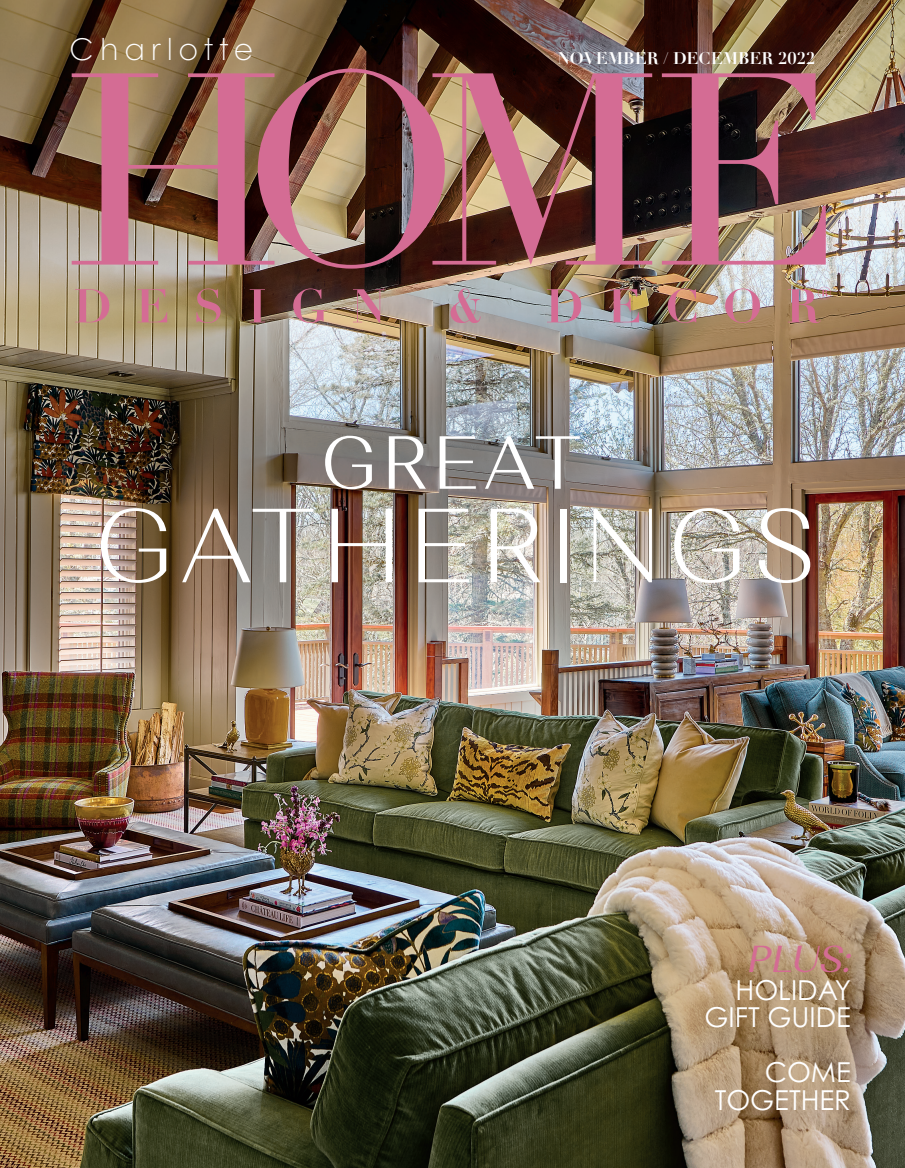
<style>
.page{position:relative;width:905px;height:1168px;background:#fff}
.page>*{position:absolute;margin:0;border:0;box-sizing:border-box;transform-origin:0 0}
.t1{font:200 105px "Alethia Pro";letter-spacing:.05em;color:#fff;scale:.96 1}
.t2{font:300 75px "Alethia Pro";letter-spacing:.05em;color:#fff;scale:.96 1}
.t3{font:italic 37.5px "Alethia Pro";color:#d46c94}
.t4{font:300 30px "Century Gothic";letter-spacing:.2em;color:#fff}
.t5{font:27.45px/27.5px "Century Gothic Pro";color:#fff;text-align:right}
.t6{font:700 16.5px "Didot";color:#fff}
</style>
<div class="page">
<img style="left:0;top:0;width:904px;height:1168px">
<img style="left:72px;top:69px;width:753px;height:200px">
<img style="left:75px;top:287px;width:755px;height:36px">
<p class="t4" style="left:70px;top:30px;width:185px">Charlotte</p>
<p class="t6" style="left:557px;top:47px;width:259px">NOVEMBER / DECEMBER 2022</p>
<p class="t2" style="left:321px;top:414px;width:273px">GREAT</p>
<p class="t1" style="left:94px;top:477px;width:753px">GATHERINGS</p>
<p class="t3" style="left:747px;top:935px;width:105px">PLUS:</p>
<p class="t5" style="left:704px;top:976px;width:148px">HOLIDAY<br>GIFT GUIDE</p>
<p class="t5" style="left:764px;top:1058px;width:88px">COME</p>
<p class="t5" style="left:714px;top:1086px;width:138px">TOGETHER</p>
</div>
